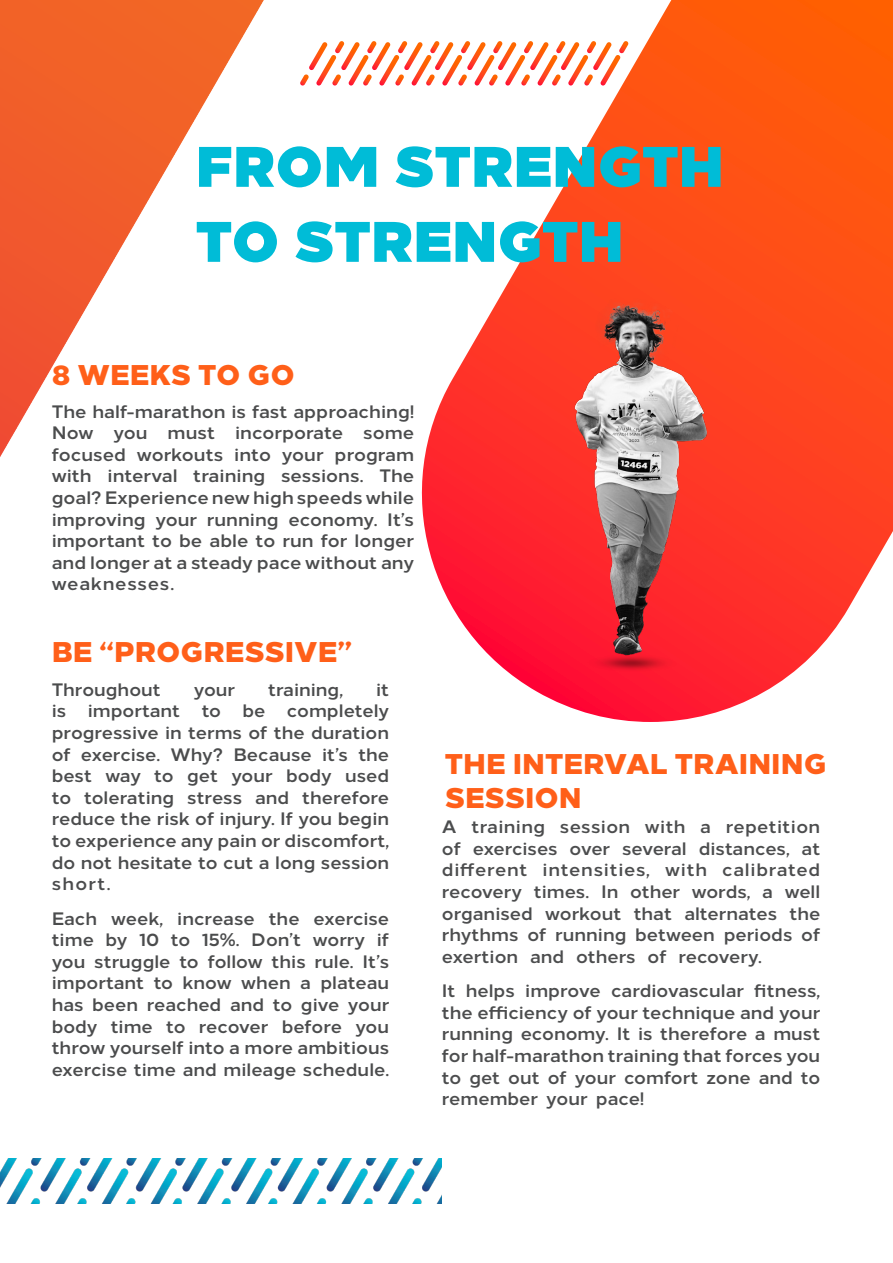
<style>
.page{position:relative;width:893px;height:1263px;background:#fff}
.page>*{position:absolute;margin:0;border:0;box-sizing:border-box;transform-origin:0 0}
.t1{font:900 57px/75px "Loew Next";color:#00bcd7}
.t2{font:800 28.5px/34.2px "Loew Next";color:#ff5f19}
.t3{font:700 18px/21.6px "Loew Next";color:#4b4c4d}
.t4{font:700 18px "Loew Next";color:#4c4d4e}
.t5{font:700 18px "Loew Next";letter-spacing:.04em;color:#4c4d4e}
.t6{font:700 18px "Loew Next";letter-spacing:.02em;color:#4c4d4e}
</style>
<div class="page">
<svg style="left:421px;top:0;width:472px;height:722px"></svg>
<img style="left:0;top:0;width:264px;height:457px">
<svg style="left:300px;top:41px;width:329px;height:45px"></svg>
<img style="left:537px;top:286px;width:195px;height:409px">
<img style="left:0;top:1159px;width:442px;height:44px">
<p class="t1" style="left:196px;top:123px;width:530px">FROM STRENGTH<br>TO STRENGTH</p>
<p class="t2" style="left:52px;top:355px;width:245px">8 WEEKS TO GO</p>
<p class="t3" style="left:52px;top:399px;width:364px;text-align:right">The half-marathon is fast approaching! some</p>
<p class="t3" style="left:52px;top:420px;width:43px">Now</p>
<p class="t3" style="left:235px;top:420px;width:110px">incorporate</p>
<p class="t3" style="left:168px;top:420px;width:49px">must</p>
<p class="t3" style="left:113px;top:420px;width:36px">you</p>
<p class="t3" style="left:52px;top:442px;width:76px">focused</p>
<p class="t3" style="left:137px;top:442px;width:88px">workouts</p>
<p class="t3" style="left:234px;top:442px;width:38px">into</p>
<p class="t3" style="left:282px;top:442px;width:43px">your</p>
<p class="t3" style="left:335px;top:442px;width:81px">program</p>
<p class="t3" style="left:52px;top:463px;width:42px">with</p>
<p class="t3" style="left:52px;top:485px;width:364px">goal? Experience new high speeds while</p>
<p class="t3" style="left:387px;top:507px;width:28px">It s’</p>
<p class="t3" style="left:108px;top:463px;width:72px">interval</p>
<p class="t3" style="left:379px;top:463px;width:36px">The</p>
<p class="t3" style="left:193px;top:463px;width:74px">training</p>
<p class="t3" style="left:281px;top:463px;width:84px">sessions.</p>
<p class="t3" style="left:52px;top:507px;width:364px">improving<br>important to be able to run for longer and longer at a steady pace without any weaknesses.</p>
<p class="t3" style="left:207px;top:507px;width:73px">running</p>
<p class="t3" style="left:155px;top:507px;width:43px">your</p>
<p class="t3" style="left:288px;top:507px;width:91px">economy.</p>
<p class="t2" style="left:52px;top:632px;width:302px">BE “PROGRESSIVE“</p>
<p class="t3" style="left:52px;top:677px;width:111px">Throughout</p>
<p class="t3" style="left:194px;top:677px;width:43px">your</p>
<p class="t3" style="left:268px;top:677px;width:77px">training,</p>
<p class="t3" style="left:376px;top:677px;width:15px">it</p>
<p class="t3" style="left:243px;top:698px;width:24px">be</p>
<p class="t3" style="left:287px;top:698px;width:104px">completely</p>
<p class="t3" style="left:52px;top:698px;width:16px">is</p>
<p class="t3" style="left:52px;top:720px;width:339px">progressive in terms of the duration</p>
<p class="t3" style="left:358px;top:742px;width:32px">the</p>
<p class="t3" style="left:88px;top:698px;width:94px">important</p>
<p class="t3" style="left:202px;top:698px;width:21px">to</p>
<p class="t3" style="left:322px;top:742px;width:28px">it s’</p>
<p class="t3" style="left:52px;top:742px;width:21px">of</p>
<p class="t3" style="left:171px;top:742px;width:54px">Why?</p>
<p class="t3" style="left:233px;top:742px;width:80px">Because</p>
<p class="t3" style="left:81px;top:742px;width:81px">exercise.</p>
<p class="t3" style="left:52px;top:763px;width:42px">best</p>
<p class="t3" style="left:105px;top:763px;width:37px">way</p>
<p class="t3" style="left:154px;top:763px;width:21px">to</p>
<p class="t3" style="left:187px;top:763px;width:32px">get</p>
<p class="t3" style="left:231px;top:763px;width:43px">your</p>
<p class="t3" style="left:286px;top:763px;width:47px">body</p>
<p class="t3" style="left:345px;top:763px;width:46px">used</p>
<p class="t3" style="left:302px;top:785px;width:88px">therefore</p>
<p class="t3" style="left:84px;top:785px;width:92px">tolerating</p>
<p class="t3" style="left:255px;top:785px;width:36px">and</p>
<p class="t3" style="left:52px;top:785px;width:339px">to<br>reduce the risk of injury. If you begin to experience any pain or discomfort, do not hesitate to cut a long session short.</p>
<p class="t3" style="left:314px;top:906px;width:77px">exercise</p>
<p class="t3" style="left:187px;top:785px;width:56px">stress</p>
<p class="t3" style="left:52px;top:906px;width:47px">Each</p>
<p class="t3" style="left:111px;top:906px;width:53px">week,</p>
<p class="t3" style="left:269px;top:906px;width:32px">the</p>
<p class="t3" style="left:177px;top:906px;width:79px">increase</p>
<p class="t3" style="left:52px;top:927px;width:44px">time</p>
<p class="t3" style="left:106px;top:927px;width:23px">by</p>
<p class="t3" style="left:139px;top:927px;width:22px">10</p>
<p class="t3" style="left:171px;top:927px;width:21px">to</p>
<p class="t3" style="left:202px;top:927px;width:39px">15%.</p>
<p class="t3" style="left:251px;top:927px;width:51px">Don t’</p>
<p class="t3" style="left:313px;top:927px;width:54px">worry</p>
<p class="t3" style="left:377px;top:927px;width:14px">if</p>
<p class="t3" style="left:52px;top:949px;width:35px">you</p>
<p class="t3" style="left:94px;top:949px;width:78px">struggle</p>
<p class="t3" style="left:179px;top:949px;width:21px">to</p>
<p class="t3" style="left:208px;top:949px;width:57px">follow</p>
<p class="t3" style="left:272px;top:949px;width:36px">this</p>
<p class="t3" style="left:315px;top:949px;width:41px">rule.</p>
<p class="t3" style="left:363px;top:949px;width:28px">It s’</p>
<p class="t3" style="left:52px;top:970px;width:94px">important</p>
<p class="t3" style="left:154px;top:970px;width:21px">to</p>
<p class="t3" style="left:183px;top:970px;width:51px">know</p>
<p class="t3" style="left:241px;top:970px;width:51px">when</p>
<p class="t3" style="left:300px;top:970px;width:12px">a</p>
<p class="t3" style="left:320px;top:970px;width:70px">plateau</p>
<p class="t3" style="left:52px;top:992px;width:33px">has</p>
<p class="t3" style="left:92px;top:992px;width:47px">been</p>
<p class="t3" style="left:147px;top:992px;width:76px">reached</p>
<p class="t3" style="left:230px;top:992px;width:36px">and</p>
<p class="t3" style="left:273px;top:992px;width:21px">to</p>
<p class="t3" style="left:301px;top:992px;width:40px">give</p>
<p class="t3" style="left:348px;top:992px;width:43px">your</p>
<p class="t3" style="left:282px;top:1014px;width:62px">before</p>
<p class="t3" style="left:52px;top:1014px;width:339px">body<br>throw yourself into a more ambitious exercise time and mileage schedule.</p>
<p class="t3" style="left:111px;top:1014px;width:44px">time</p>
<p class="t3" style="left:166px;top:1014px;width:21px">to</p>
<p class="t3" style="left:199px;top:1014px;width:71px">recover</p>
<p class="t3" style="left:355px;top:1014px;width:35px">you</p>
<p class="t2" style="left:445px;top:744px;width:383px">THE INTERVAL TRAINING<br>SESSION</p>
<p class="t4" style="left:442px;top:812px;width:16px">A</p>
<p class="t4" style="left:442px;top:834px;width:21px">of</p>
<p class="t6" style="left:471px;top:812px;width:75px">training</p>
<p class="t6" style="left:560px;top:812px;width:72px">session</p>
<p class="t4" style="left:645px;top:812px;width:42px">with</p>
<p class="t4" style="left:473px;top:834px;width:86px">exercises</p>
<p class="t4" style="left:570px;top:834px;width:42px">over</p>
<p class="t4" style="left:622px;top:834px;width:66px">several</p>
<p class="t4" style="left:700px;top:812px;width:12px">a</p>
<p class="t6" style="left:726px;top:812px;width:96px">repetition</p>
<p class="t4" style="left:699px;top:834px;width:93px">distances,</p>
<p class="t4" style="left:802px;top:834px;width:20px">at</p>
<p class="t5" style="left:442px;top:855px;width:87px">different</p>
<p class="t5" style="left:543px;top:855px;width:109px">intensities,</p>
<p class="t4" style="left:665px;top:855px;width:43px">with</p>
<p class="t5" style="left:722px;top:855px;width:100px">calibrated</p>
<p class="t4" style="left:442px;top:877px;width:82px">recovery</p>
<p class="t4" style="left:534px;top:877px;width:57px">times.</p>
<p class="t4" style="left:601px;top:877px;width:19px">In</p>
<p class="t4" style="left:630px;top:877px;width:52px">other</p>
<p class="t4" style="left:692px;top:877px;width:60px">words,</p>
<p class="t4" style="left:762px;top:877px;width:12px">a</p>
<p class="t4" style="left:785px;top:877px;width:37px">well</p>
<p class="t4" style="left:442px;top:899px;width:92px">organised</p>
<p class="t4" style="left:545px;top:899px;width:78px">workout</p>
<p class="t4" style="left:634px;top:899px;width:40px">that</p>
<p class="t4" style="left:684px;top:899px;width:94px">alternates</p>
<p class="t4" style="left:789px;top:899px;width:32px">the</p>
<p class="t4" style="left:442px;top:920px;width:78px">rhythms</p>
<p class="t4" style="left:442px;top:942px;width:78px">exertion</p>
<p class="t4" style="left:527px;top:920px;width:21px">of</p>
<p class="t4" style="left:555px;top:920px;width:73px">running</p>
<p class="t4" style="left:635px;top:920px;width:81px">between</p>
<p class="t4" style="left:724px;top:920px;width:70px">periods</p>
<p class="t4" style="left:530px;top:942px;width:36px">and</p>
<p class="t4" style="left:576px;top:942px;width:61px">others</p>
<p class="t4" style="left:648px;top:942px;width:21px">of</p>
<p class="t4" style="left:678px;top:942px;width:85px">recovery.</p>
<p class="t4" style="left:801px;top:920px;width:21px">of</p>
<p class="t4" style="left:754px;top:976px;width:68px">fitness,</p>
<p class="t4" style="left:442px;top:976px;width:15px">It</p>
<p class="t4" style="left:442px;top:998px;width:380px">the efficiency of your technique and your</p>
<p class="t4" style="left:442px;top:1019px;width:380px">running economy. It is therefore a must</p>
<p class="t4" style="left:442px;top:1041px;width:380px">for half-marathon training that forces you</p>
<p class="t4" style="left:442px;top:1063px;width:380px">to get out of your comfort zone and to</p>
<p class="t4" style="left:596px;top:1084px;width:50px">pace!</p>
<p class="t4" style="left:466px;top:976px;width:51px">helps</p>
<p class="t4" style="left:611px;top:976px;width:134px">cardiovascular</p>
<p class="t4" style="left:525px;top:976px;width:77px">improve</p>
<p class="t4" style="left:442px;top:1084px;width:98px">remember</p>
<p class="t4" style="left:546px;top:1084px;width:43px">your</p>
</div>
